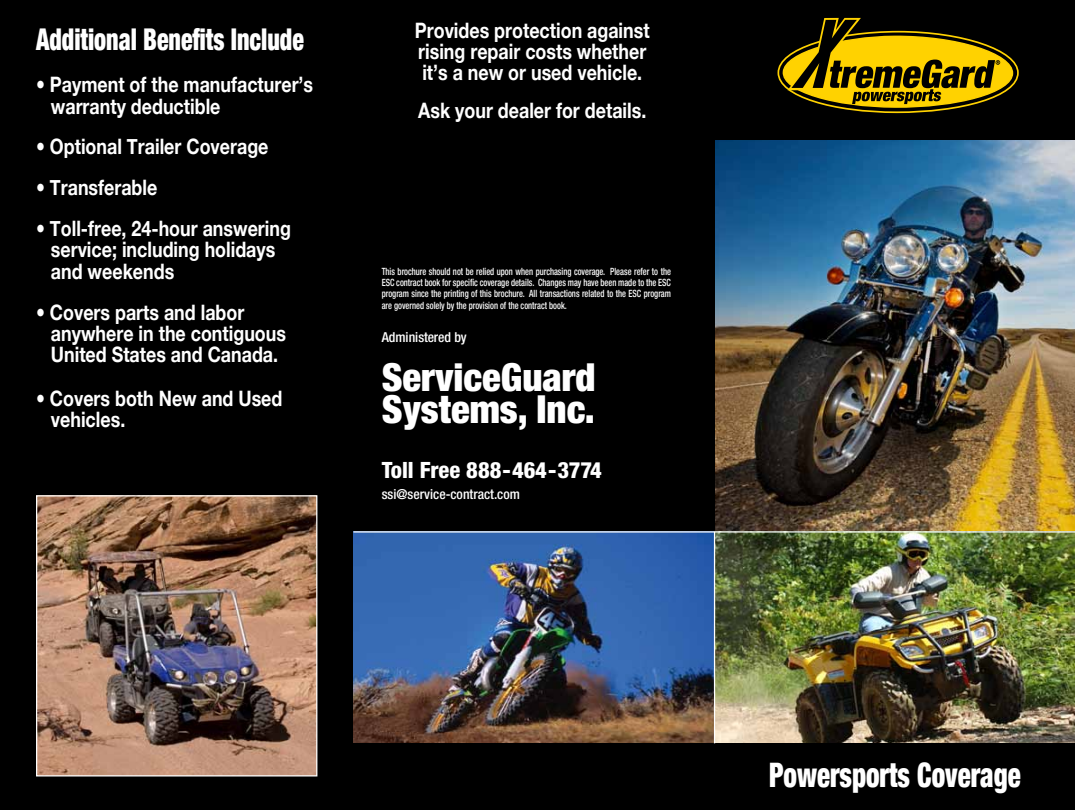
<style>
.page{position:relative;width:1075px;height:810px;background:#fff}
.page>*{position:absolute;margin:0;border:0;box-sizing:border-box;transform-origin:0 0}
.t1{font:900 condensed 38.75px/32.5px "Helvetica Neue";color:#fff}
.t2{font:900 condensed 33.75px "Helvetica Neue";color:#fff;scale:.8 1}
.t3{font:900 condensed 30px "Helvetica Neue";color:#fff;scale:.8 1}
.t4{font:800 condensed 22.5px "Helvetica Neue LT Std";color:#fff}
.t5{font:700 21.25px/21.2px "Helvetica Neue";color:#fff;scale:.84 1}
.t6{font:500 condensed 13.75px "Helvetica Neue LT Com";color:#fff}
.t7{font:500 condensed 10px/11.5px "Helvetica Neue LT Com";color:#fff;text-align:justify;scale:.84 1}
</style>
<div class="page">
<img style="left:714px;top:139px;width:360px;height:392px">
<div style="left:0;top:0;width:714px;height:810px;background:#000"></div>
<img style="left:353px;top:533px;width:361px;height:210px">
<img style="left:714px;top:533px;width:360px;height:211px">
<div style="left:0;top:744px;width:1074px;height:66px;background:#000"></div>
<div style="left:0;top:0;width:1074px;height:139px;background:#000"></div>
<svg style="left:782px;top:17px;width:231px;height:91px"></svg>
<img style="left:38px;top:497px;width:277px;height:278px">
<div style="left:36px;top:495px;width:281px;height:282px;border:1px solid #fff"></div>
<hr style="left:353px;top:531px;width:721px;height:2px;background:#fff">
<hr style="left:714px;top:532px;width:1px;height:211px;background:#fff">
<h3 class="t3" style="left:36px;top:21px;width:336px">Additional Benefits Include</h3>
<p class="t5" style="left:51px;top:74px;width:314px;text-indent:-15px">• Payment of the manufacturer’s warranty deductible</p>
<p class="t5" style="left:36px;top:135px;width:278px">• Optional Trailer Coverage</p>
<p class="t5" style="left:36px;top:176px;width:146px">• Transferable</p>
<p class="t5" style="left:51px;top:217px;width:287px;text-indent:-15px">• Toll-free, 24-hour answering service; including holidays and weekends</p>
<p class="t5" style="left:51px;top:301px;width:281px;text-indent:-15px">• Covers parts and labor anywhere in the contiguous<br>United States and Canada.</p>
<p class="t5" style="left:51px;top:387px;width:277px;text-indent:-15px">• Covers both New and Used vehicles.</p>
<p class="t5" style="left:415px;top:19px;width:281px">Provides protection against rising repair costs whether it’s a new or used vehicle.</p>
<p class="t5" style="left:418px;top:99px;width:273px">Ask your dealer for details.</p>
<p class="t7" style="left:382px;top:265px;width:346px">This brochure should not be relied upon when purchasing coverage. Please refer to the ESC contract book for specific coverage details. Changes may have been made to the ESC program since the printing of this brochure. All transactions related to the ESC program are governed solely by the provision of the contract book.</p>
<p class="t6" style="left:382px;top:329px;width:86px">Administered by</p>
<h1 class="t1" style="left:382px;top:360px;width:215px">ServiceGuard<br>Systems, Inc.</h1>
<p class="t4" style="left:382px;top:456px;width:221px">Toll Free 888-464-3774</p>
<p class="t6" style="left:382px;top:486px;width:140px">ssi@service-contract.com</p>
<h2 class="t2" style="left:769px;top:754px;width:316px">Powersports Coverage</h2>
</div>
